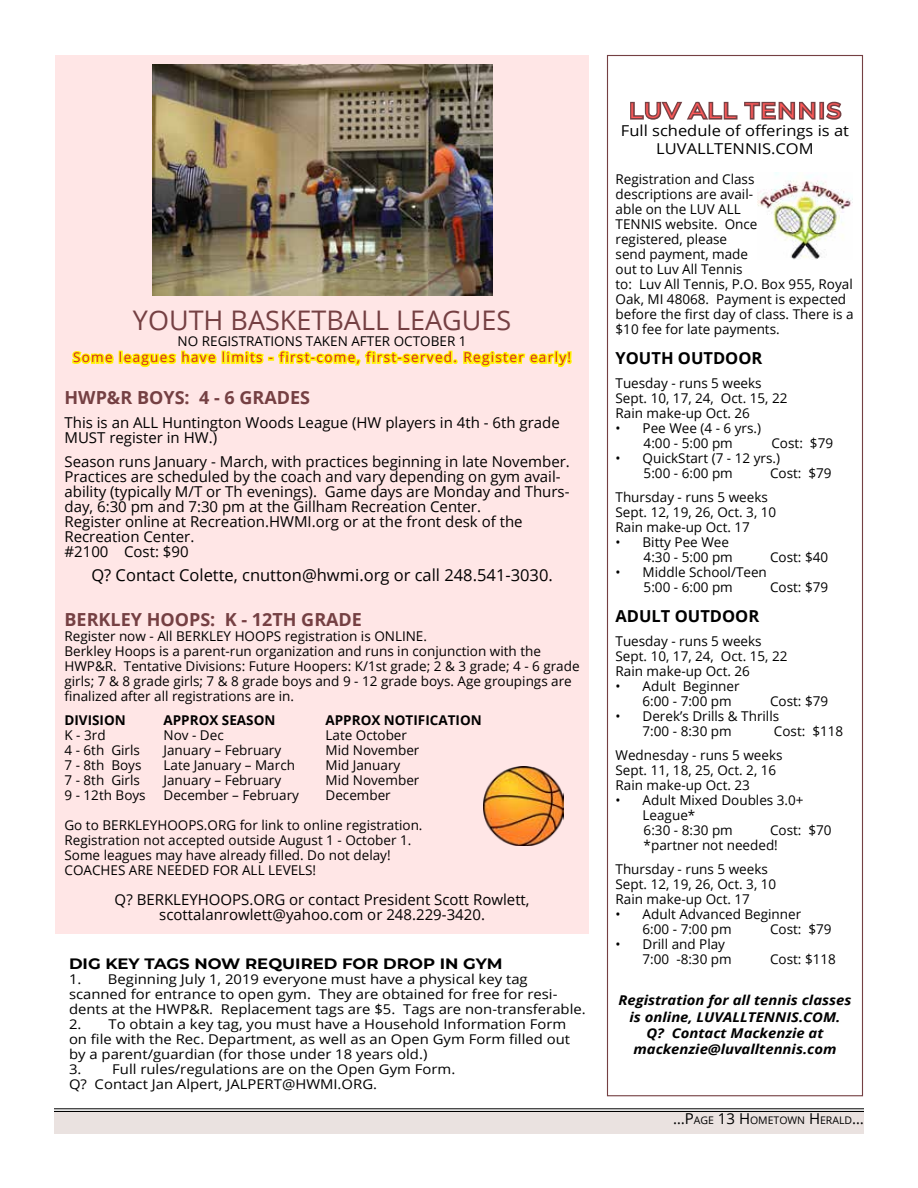
<style>
.page{position:relative;width:918px;height:1188px;background:#fff}
.page>*{position:absolute;margin:0;border:0;box-sizing:border-box;transform-origin:0 0}
.t1{font:27px "Open Sans";color:#754043}
.t2{font:21px "Montserrat";letter-spacing:.07em;color:#ff5959;scale:1.1 1}
.t3{font:700 18px "Open Sans";color:#754043}
.t4{font:16.5px "Open Sans";color:#000}
.t5{font:700 16.5px "Open Sans";color:#000}
.t6{font:15px/15px "Open Sans";color:#000}
.t7{font:15px/18px "Open Sans";color:#000;text-align:center;scale:1.1 1}
.t8{font:700 15px "Montserrat";color:#000;scale:1.1 1}
.t9{font:13.5px/15px "Open Sans";color:#000}
.t10{font:13.5px/15px "Open Sans";color:#000;scale:1.1 1}
.t11{font:italic 700 13.5px/16.2px "Open Sans";color:#000;text-align:center;scale:1.1 1}
.t12{font:13.5px "Open Sans";letter-spacing:.1em;color:#d2232a}
.t13{font:700 13.5px "Open Sans";color:#000}
.t14{font:10.5px "Open Sans";color:#000}
.s1{font-size:15px}
</style>
<div class="page">
<hr style="left:54px;top:1111px;width:810px;height:1px;background:#000">
<div style="left:54px;top:1112px;width:810px;height:22px;background:#eae2e0"></div>
<hr style="left:54px;top:1109px;width:810px;height:1px;background:#000">
<div style="left:56px;top:56px;width:533px;height:878px;background:#ffe6e6"></div>
<svg style="left:72px;top:351px;width:42px;height:13px"></svg>
<div style="left:119px;top:351px;width:4px;height:13px;border:3px solid #fff200"></div>
<svg style="left:121px;top:350px;width:96px;height:18px"></svg>
<div style="left:222px;top:351px;width:4px;height:13px;border:3px solid #fff200"></div>
<svg style="left:224px;top:350px;width:348px;height:18px"></svg>
<img style="left:152px;top:65px;width:340px;height:230px">
<img style="left:483px;top:766px;width:80px;height:80px">
<svg style="left:630px;top:101px;width:186px;height:19px"></svg>
<div style="left:819px;top:102px;width:5px;height:18px;border:3px solid #754043"></div>
<svg style="left:824px;top:101px;width:18px;height:19px"></svg>
<img style="left:758px;top:172px;width:95px;height:88px">
<h1 class="t1" style="left:133px;top:302px;width:380px">YOUTH BASKETBALL LEAGUES</h1>
<p class="t9" style="left:178px;top:333px;width:290px">NO REGISTRATIONS TAKEN AFTER OCTOBER 1</p>
<p class="t12" style="left:73px;top:348px;width:500px">Some leagues have limits - first-come, first-served. Register early!</p>
<h3 class="t3" style="left:64px;top:385px;width:247px">HWP&amp;R BOYS: 4 - 6 GRADES</h3>
<p class="t6" style="left:64px;top:415px;width:497px">This is an ALL Huntington Woods League (HW players in 4th - 6th grade<br>MUST register in HW.)</p>
<p class="t6" style="left:64px;top:454px;width:507px">Season runs January - March, with practices beginning in late November.<br>Practices are scheduled by the coach and vary depending on gym avail&shy;ability (typically M/T or Th evenings). Game days are Monday and Thurs&shy;day, 6:30 pm and 7:30 pm at the Gillham Recreation Center.<br>Register online at Recreation.HWMI.org or at the front desk of the Recreation Center.<br>#2100 Cost: $90</p>
<p class="t4" style="left:91px;top:564px;width:463px">Q? Contact Colette, cnutton@hwmi.org or call 248.541-3030.</p>
<h3 class="t3" style="left:64px;top:607px;width:299px">BERKLEY HOOPS: K - 12TH GRADE</h3>
<p class="t9" style="left:64px;top:629px;width:517px">Register now - All BERKLEY HOOPS registration is ONLINE.<br>Berkley Hoops is a parent-run organization and runs in conjunction with the HWP&amp;R. Tentative Divisions: Future Hoopers: K/1st grade; 2 &amp; 3 grade; 4 - 6 grade girls; 7 &amp; 8 grade girls; 7 &amp; 8 grade boys and 9 - 12 grade boys. Age groupings are finalized after all registrations are in.</p>
<p class="t13" style="left:64px;top:711px;width:63px">DIVISION</p>
<p class="t13" style="left:163px;top:711px;width:113px">APPROX SEASON</p>
<p class="t13" style="left:325px;top:711px;width:158px">APPROX NOTIFICATION</p>
<p class="t9" style="left:64px;top:728px;width:43px">K - 3rd</p>
<p class="t9" style="left:163px;top:728px;width:62px">Nov - Dec</p>
<p class="t9" style="left:325px;top:728px;width:83px">Late October</p>
<p class="t9" style="left:64px;top:743px;width:77px">4 - 6th Girls</p>
<p class="t9" style="left:163px;top:743px;width:119px">January – February</p>
<p class="t9" style="left:325px;top:743px;width:95px">Mid November</p>
<p class="t9" style="left:64px;top:758px;width:79px">7 - 8th Boys</p>
<p class="t9" style="left:163px;top:758px;width:133px">Late January – March</p>
<p class="t9" style="left:325px;top:758px;width:76px">Mid January</p>
<p class="t9" style="left:64px;top:773px;width:77px">7 - 8th Girls</p>
<p class="t9" style="left:163px;top:773px;width:119px">January – February</p>
<p class="t9" style="left:325px;top:773px;width:95px">Mid November</p>
<p class="t9" style="left:64px;top:788px;width:83px">9 - 12th Boys</p>
<p class="t9" style="left:163px;top:788px;width:137px">December – February</p>
<p class="t9" style="left:325px;top:788px;width:67px">December</p>
<p class="t9" style="left:64px;top:818px;width:360px">Go to BERKLEYHOOPS.ORG for link to online registration.<br>Registration not accepted outside August 1 - October 1.<br>Some leagues may have already filled. Do not delay!<br>COACHES ARE NEEDED FOR ALL LEVELS!</p>
<p class="t6" style="left:115px;top:892px;width:416px;text-align:center">Q? BERKLEYHOOPS.ORG or contact President Scott Rowlett, scottalanrowlett@yahoo.com or 248.229-3420.</p>
<p class="t8" style="left:69px;top:952px;width:396px">DIG KEY TAGS NOW REQUIRED FOR DROP IN GYM</p>
<p class="t10" style="left:69px;top:971px;width:471px">1. Beginning July 1, 2019 everyone must have a physical key tag scanned for entrance to open gym. They are obtained for free for resi&shy;dents at the HWP&amp;R. Replacement tags are $5. Tags are non-transferable.</p>
<p class="t10" style="left:69px;top:1016px;width:457px">2. To obtain a key tag, you must have a Household Information Form on file with the Rec. Department, as well as an Open Gym Form filled out by a parent/guardian (for those under 18 years old.)</p>
<p class="t10" style="left:69px;top:1061px;width:353px">3. Full rules/regulations are on the Open Gym Form.<br>Q? Contact Jan Alpert, JALPERT@HWMI.ORG.</p>
<h2 class="t2" style="left:629px;top:96px;width:194px">LUV ALL TENNIS</h2>
<p class="t7" style="left:621px;top:121px;width:209px">Full schedule of offerings is at<br>LUVALLTENNIS.COM</p>
<p class="t9" style="left:616px;top:171px;width:239px">Registration and Class<br>descriptions are avail-<br>able on the LUV ALL<br>TENNIS website. Once<br>registered, please<br>send payment, made<br>out to Luv All Tennis<br>to: Luv All Tennis, P.O. Box 955, Royal<br>Oak, MI 48068. Payment is expected before the first day of class. There is a $10 fee for late payments.</p>
<p class="t5" style="left:616px;top:346px;width:148px">YOUTH OUTDOOR</p>
<p class="t9" style="left:616px;top:375px;width:173px">Tuesday - runs 5 weeks<br>Sept. 10, 17, 24, Oct. 15, 22<br>Rain make-up Oct. 26</p>
<p class="t9" style="left:616px;top:420px;width:147px;text-align:center">• Pee Wee (4 - 6 yrs.)<br>4:00 - 5:00 pm</p>
<p class="t9" style="left:771px;top:435px;width:63px">Cost: $79</p>
<p class="t9" style="left:644px;top:450px;width:138px;text-indent:-28px">• QuickStart (7 - 12 yrs.)<br>5:00 - 6:00 pm</p>
<p class="t9" style="left:770px;top:465px;width:63px">Cost: $79</p>
<p class="t9" style="left:616px;top:489px;width:162px">Thursday - runs 5 weeks<br>Sept. 12, 19, 26, Oct. 3, 10<br>Rain make-up Oct. 17</p>
<p class="t9" style="left:616px;top:534px;width:119px;text-align:right">• Bitty Pee Wee<br>4:30 - 5:00 pm</p>
<p class="t9" style="left:770px;top:549px;width:60px">Cost: $40</p>
<p class="t9" style="left:616px;top:564px;width:153px;text-align:center">• Middle School/Teen<br>5:00 - 6:00 pm</p>
<p class="t9" style="left:770px;top:579px;width:60px">Cost: $79</p>
<p class="t5" style="left:616px;top:604px;width:145px">ADULT OUTDOOR</p>
<p class="t9" style="left:616px;top:633px;width:173px">Tuesday - runs 5 weeks<br>Sept. 10, 17, 24, Oct. 15, 22<br>Rain make-up Oct. 26</p>
<p class="t9" style="left:643px;top:678px;width:99px;text-indent:-27px">• Adult Beginner<br>6:00 - 7:00 pm</p>
<p class="t9" style="left:770px;top:693px;width:60px">Cost: $79</p>
<p class="t9" style="left:643px;top:708px;width:138px;text-indent:-27px">• Derek’s Drills &amp; Thrills<br>7:00 - 8:30 pm</p>
<p class="t9" style="left:616px;top:719px;width:229px;line-height:24px;text-indent:158px">Cost: $118<br>Wednesday - runs 5 weeks</p>
<p class="t9" style="left:616px;top:762px;width:162px">Sept. 11, 18, 25, Oct. 2, 16<br>Rain make-up Oct. 23</p>
<p class="t9" style="left:643px;top:792px;width:163px;text-indent:-27px">• Adult Mixed Doubles 3.0+<br>League*<br>6:30 - 8:30 pm</p>
<p class="t9" style="left:644px;top:822px;width:190px;text-indent:126px">Cost: $70 *partner not needed!</p>
<p class="t9" style="left:616px;top:861px;width:162px">Thursday - runs 5 weeks<br>Sept. 12, 19, 26, Oct. 3, 10<br>Rain make-up Oct. 17</p>
<p class="t9" style="left:643px;top:906px;width:160px;text-indent:-27px">• Adult Advanced Beginner<br>6:00 - 7:00 pm</p>
<p class="t9" style="left:770px;top:921px;width:63px">Cost: $79</p>
<p class="t9" style="left:643px;top:936px;width:91px;text-indent:-27px">• Drill and Play<br>7:00 -8:30 pm</p>
<p class="t9" style="left:770px;top:951px;width:67px">Cost: $118</p>
<p class="t11" style="left:618px;top:992px;width:213px">Registration for all tennis classes is online, LUVALLTENNIS.COM.<br>Q? Contact Mackenzie at mackenzie@luvalltennis.com</p>
<p class="t14" style="left:673px;top:1113px;width:192px"><span class="s1">…P</span>AGE <span class="s1">13 H</span>OMETOWN <span class="s1">H</span>ERALD<span class="s1">…</span></p>
</div>
